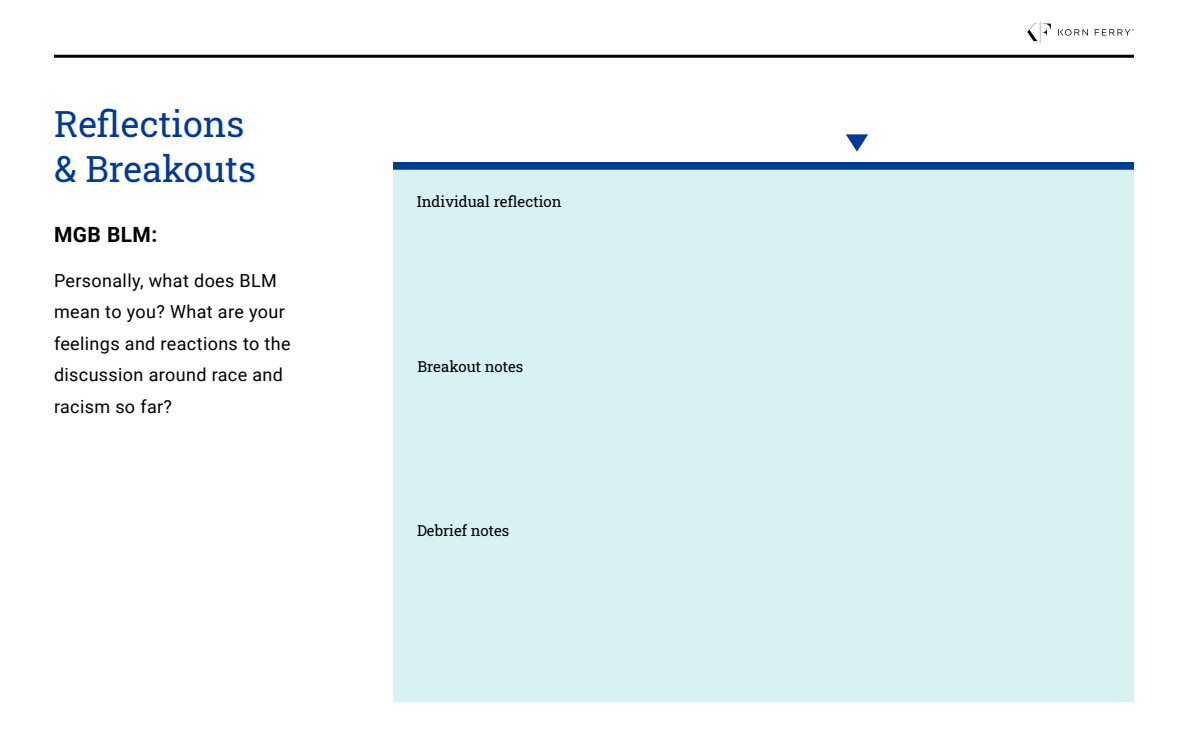
<style>
.page{position:relative;width:1188px;height:756px;background:#fff}
.page>*{position:absolute;margin:0;border:0;box-sizing:border-box;transform-origin:0 0}
.t1{font:36px/45px "Roboto Slab";color:#003a96}
.t2{font:700 21px "Roboto";letter-spacing:.02em;color:#000}
.t3{font:18px/31.5px "Roboto";letter-spacing:.02em;color:#000}
.t4{font:15px "Roboto Slab";color:#000}
</style>
<div class="page">
<hr style="left:54px;top:55px;width:1080px;height:3px;background:#000">
<svg style="left:1027px;top:22px;width:24px;height:21px"></svg>
<svg style="left:1058px;top:29px;width:76px;height:7px"></svg>
<div style="left:393px;top:166px;width:741px;height:536px;background:#d8f1f1"></div>
<div style="left:393px;top:162px;width:741px;height:7px;background:#003a96"></div>
<svg style="left:846px;top:134px;width:22px;height:18px"></svg>
<h1 class="t1" style="left:54px;top:100px;width:204px">Reflections &amp; Breakouts</h1>
<p class="t2" style="left:54px;top:220px;width:105px">MGB BLM:</p>
<p class="t3" style="left:54px;top:264px;width:238px">Personally, what does BLM mean to you? What are your feelings and reactions to the discussion around race and racism so far?</p>
<p class="t4" style="left:417px;top:191px;width:146px">Individual reflection</p>
<p class="t4" style="left:418px;top:356px;width:107px">Breakout notes</p>
<p class="t4" style="left:417px;top:521px;width:94px">Debrief notes</p>
</div>
